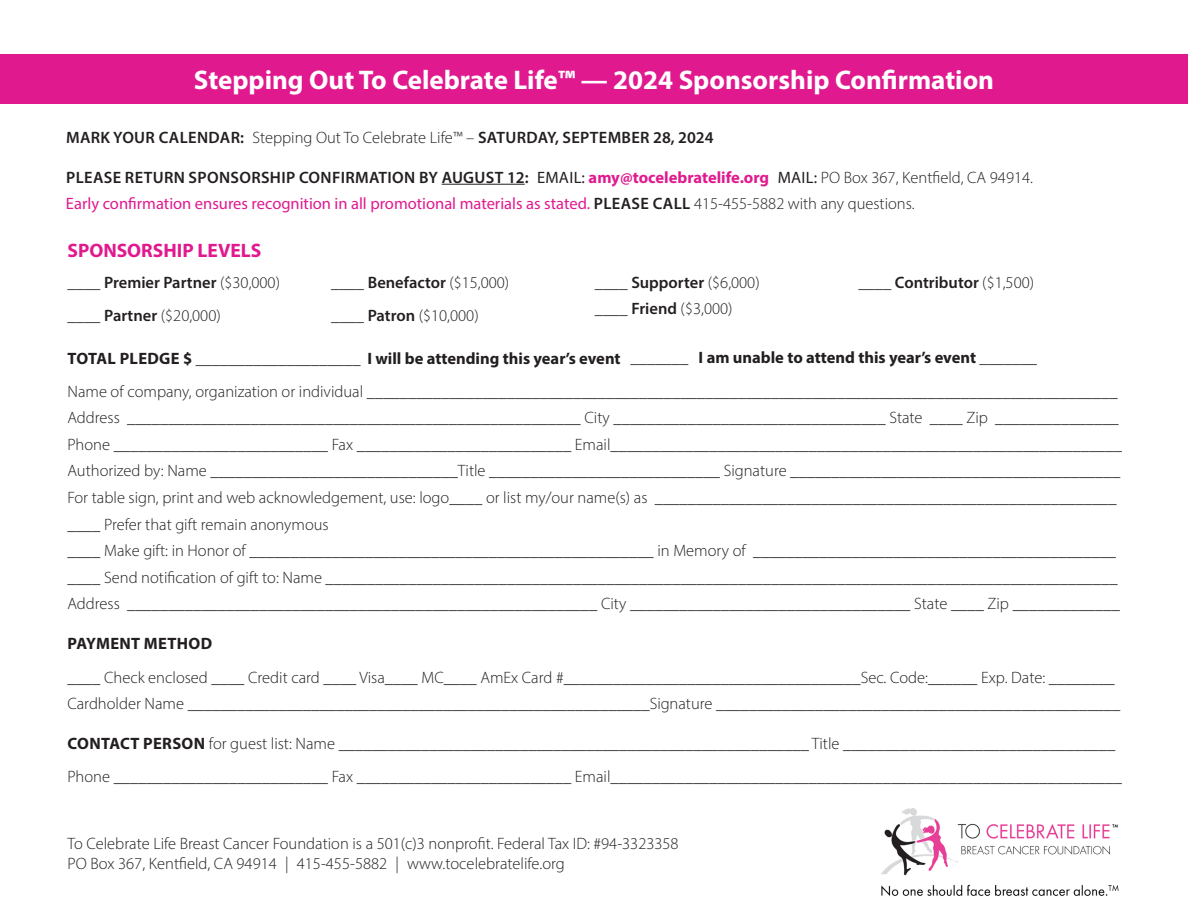
<style>
.page{position:relative;width:1188px;height:918px;background:#fff}
.page>*{position:absolute;margin:0;border:0;box-sizing:border-box;transform-origin:0 0}
.t1{font:700 27px "Myriad Pro";color:#fff}
.t2{font:700 19.5px "Myriad Pro";color:#e1198f}
.t3{font:300 16.5px/19.8px "Myriad Pro";color:#231f20}
.t4{font:600 16.5px "Myriad Pro";letter-spacing:.02em;color:#231f20}
.t5{font:700 16.5px "Myriad Pro";color:#231f20}
.t6{font:16.5px "Myriad Pro";color:#e1198f}
.t7{font:600 16.5px "Myriad Pro";color:#231f20}
.t8{font:700 16.5px "Myriad Pro";letter-spacing:.02em;color:#231f20}
.s1{font-weight:300}
.s2{font-weight:400}
.s3{font-weight:700;color:#e1198f}
.s4{font-weight:600;color:#231f20}
.s5{font-weight:300;color:#231f20}
.s6{font-weight:600}
.s7{font-weight:700}
</style>
<div class="page">
<hr style="left:442px;top:184px;width:83px;height:1px;background:#231f20">
<img style="left:881px;top:808px;width:238px;height:88px">
<div style="left:0;top:54px;width:1188px;height:50px;background:#e1198f"></div>
<p class="t1" style="left:194px;top:62px;width:802px">Stepping Out To Celebrate Life™ — 2024 Sponsorship Confirmation</p>
<p class="t4" style="left:66px;top:126px;width:649px">MARK YOUR CALENDAR: <span class="s1">Stepping Out To Celebrate Life™ –</span> SATURDAY, SEPTEMBER 28, 2024</p>
<p class="t4" style="left:66px;top:167px;width:968px">PLEASE RETURN SPONSORSHIP CONFIRMATION BY AUGUST 12: <span class="s2">EMAIL:</span> <span class="s3">amy@tocelebratelife.org</span> <span class="s2">MAIL:</span> <span class="s1">PO Box 367, Kentfield, CA 94914.</span></p>
<p class="t6" style="left:66px;top:193px;width:850px">Early confirmation ensures recognition in all promotional materials as stated. <span class="s4">PLEASE CALL</span> <span class="s5">415-455-5882 with any questions.</span></p>
<p class="t2" style="left:68px;top:237px;width:195px">SPONSORSHIP LEVELS</p>
<p class="t7" style="left:68px;top:271px;width:214px"><span class="s1">____</span> Premier Partner <span class="s1">($30,000)</span></p>
<p class="t3" style="left:68px;top:305px;width:155px">____ <span class="s6">Partner</span> ($20,000)</p>
<p class="t3" style="left:331px;top:272px;width:180px">____ <span class="s6">Benefactor</span> ($15,000)</p>
<p class="t3" style="left:331px;top:305px;width:149px">____ <span class="s6">Patron</span> ($10,000)</p>
<p class="t3" style="left:595px;top:272px;width:166px">____ <span class="s6">Supporter</span> ($6,000)</p>
<p class="t3" style="left:595px;top:299px;width:139px">____ <span class="s6">Friend</span> ($3,000)</p>
<p class="t3" style="left:858px;top:272px;width:177px">____ <span class="s6">Contributor</span> ($1,500)</p>
<p class="t5" style="left:68px;top:347px;width:971px">TOTAL PLEDGE $ ____________________ I will be attending this year’s event <span class="s1">_______</span> I am unable to attend this year’s event <span class="s1">_______</span></p>
<p class="t3" style="left:67px;top:381px;width:1052px">Name of company, organization or individual ___________________________________________________________________________________________</p>
<p class="t3" style="left:67px;top:408px;width:1053px">Address _______________________________________________________ City _________________________________ State ____ Zip _______________</p>
<p class="t3" style="left:67px;top:434px;width:1056px">Phone __________________________ Fax __________________________ Email______________________________________________________________</p>
<p class="t3" style="left:67px;top:461px;width:1054px">Authorized by: Name ______________________________Title ____________________________ Signature ________________________________________</p>
<p class="t3" style="left:67px;top:487px;width:1051px">For table sign, print and web acknowledgement, use: logo____ or list my/our name(s) as ________________________________________________________</p>
<p class="t3" style="left:67px;top:514px;width:263px">____ Prefer that gift remain anonymous</p>
<p class="t3" style="left:67px;top:541px;width:1050px">____ Make gift: in Honor of _________________________________________________ in Memory of ____________________________________________</p>
<p class="t3" style="left:67px;top:567px;width:1052px">____ Send notification of gift to: Name ________________________________________________________________________________________________</p>
<p class="t3" style="left:67px;top:594px;width:1054px">Address _________________________________________________________ City __________________________________ State ____ Zip _____________</p>
<p class="t8" style="left:68px;top:633px;width:146px">PAYMENT METHOD</p>
<p class="t3" style="left:67px;top:667px;width:1049px">____ Check enclosed ____ Credit card ____ Visa____ MC____ AmEx Card #____________________________________Sec. Code:______ Exp. Date: ________</p>
<p class="t3" style="left:67px;top:694px;width:1054px">Cardholder Name ________________________________________________________Signature _________________________________________________</p>
<p class="t3" style="left:68px;top:734px;width:1049px"><span class="s7">CONTACT PERSON</span> for guest list: Name _________________________________________________________ Title _________________________________</p>
<p class="t3" style="left:67px;top:767px;width:1056px">Phone __________________________ Fax __________________________ Email______________________________________________________________</p>
<p class="t3" style="left:67px;top:834px;width:613px">To Celebrate Life Breast Cancer Foundation is a 501(c)3 nonprofit. Federal Tax ID: #94-3323358<br>PO Box 367, Kentfield, CA 94914 | 415-455-5882 | www.tocelebratelife.org</p>
</div>
